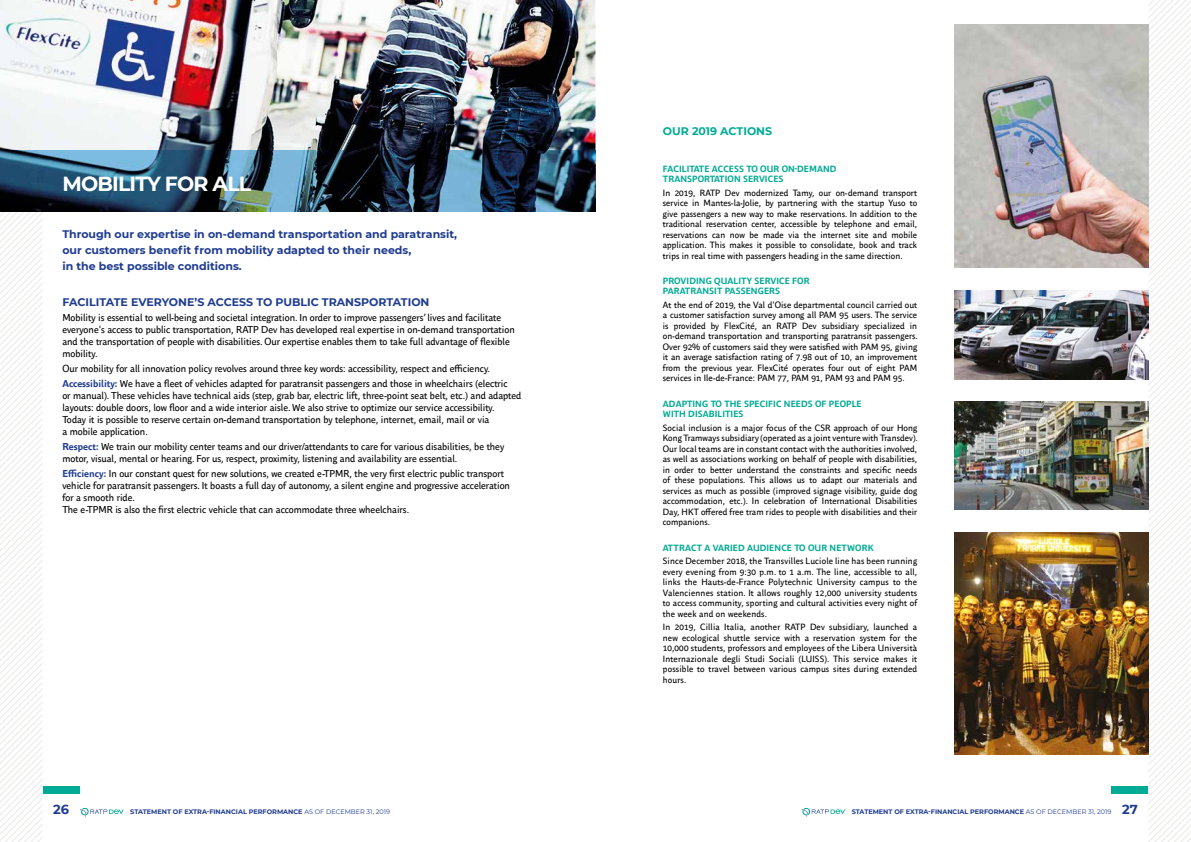
<style>
.page{position:relative;width:1191px;height:842px;background:#fff}
.page>*{position:absolute;margin:0;border:0;box-sizing:border-box;transform-origin:0 0}
.t1{font:700 20.4px "Montserrat";letter-spacing:-.04em;color:#fff}
.t2{font:700 13px "Montserrat";color:#1f3c90}
.t3{font:700 11px/16px "Montserrat";color:#1f3c90}
.t4{font:700 11px "Montserrat";color:#00ab95}
.t5{font:10px/12px "Parisine Office";color:#000}
.t6{font:9px/10.5px "Parisine Office";letter-spacing:.01em;color:#000;text-align:justify}
.t7{font:700 9px/10px "Parisine Office";letter-spacing:.01em;color:#00ab95}
.t8{font:700 6.5px "Montserrat";color:#1f3c90}
.s1{font-weight:700;color:#1f3c90}
.s2{font-weight:400}
</style>
<div class="page">
<svg style="left:0;top:211px;width:43px;height:631px"></svg>
<svg style="left:1148px;top:0;width:43px;height:842px"></svg>
<div style="left:43px;top:786px;width:36px;height:7px;background:#00ab95"></div>
<div style="left:1111px;top:786px;width:37px;height:7px;background:#00ab95"></div>
<img style="left:0;top:0;width:595px;height:150px">
<img style="left:0;top:150px;width:595px;height:61px">
<img style="left:954px;top:532px;width:194px;height:222px">
<img style="left:954px;top:290px;width:194px;height:89px">
<img style="left:954px;top:402px;width:194px;height:107px">
<img style="left:954px;top:24px;width:194px;height:244px">
<svg style="left:80px;top:808px;width:44px;height:9px"></svg>
<svg style="left:801px;top:808px;width:44px;height:9px"></svg>
<h1 class="t1" style="left:62px;top:169px;width:190px">MOBILITY FOR ALL</h1>
<p class="t3" style="left:62px;top:225px;width:396px">Through our expertise in on-demand transportation and paratransit, our customers benefit from mobility adapted to their needs,<br>in the best possible conditions.</p>
<p class="t3" style="left:62px;top:294px;width:369px">FACILITATE EVERYONE’S ACCESS TO PUBLIC TRANSPORTATION</p>
<p class="t5" style="left:62px;top:311px;width:454px">Mobility is essential to well-being and societal integration. In order to improve passengers’ lives and facilitate everyone's access to public transportation, RATP Dev has developed real expertise in on-demand transportation and the transportation of people with disabilities. Our expertise enables them to take full advantage of flexible mobility.</p>
<p class="t5" style="left:62px;top:361px;width:447px;line-height:14.8px">Our mobility for all innovation policy revolves around three key words: accessibility, respect and efficiency.<br><span class="s1">Accessibility:</span> We have a fleet of vehicles adapted for paratransit passengers and those in wheelchairs (electric</p>
<p class="t5" style="left:62px;top:389px;width:460px">or manual). These vehicles have technical aids (step, grab bar, electric lift, three-point seat belt, etc.) and adapted layouts: double doors, low floor and a wide interior aisle. We also strive to optimize our service accessibility.<br>Today it is possible to reserve certain on-demand transportation by telephone, internet, email, mail or via<br>a mobile application.</p>
<p class="t5" style="left:62px;top:440px;width:443px"><span class="s1">Respect:</span> We train our mobility center teams and our driver/attendants to care for various disabilities, be they motor, visual, mental or hearing. For us, respect, proximity, listening and availability are essential.</p>
<p class="t5" style="left:62px;top:467px;width:449px"><span class="s1">Efficiency:</span> In our constant quest for new solutions, we created e-TPMR, the very first electric public transport vehicle for paratransit passengers. It boasts a full day of autonomy, a silent engine and progressive acceleration for a smooth ride.<br>The e-TPMR is also the first electric vehicle that can accommodate three wheelchairs.</p>
<p class="t4" style="left:663px;top:123px;width:111px">OUR 2019 ACTIONS</p>
<p class="t7" style="left:663px;top:164px;width:175px">FACILITATE ACCESS TO OUR ON-DEMAND<br>TRANSPORTATION SERVICES</p>
<p class="t6" style="left:663px;top:187px;width:256px">In 2019, RATP Dev modernized Tamy, our on-demand transport service in Mantes-la-Jolie, by partnering with the startup Yuso to give passengers a new way to make reservations. In addition to the traditional reservation center, accessible by telephone and email, reservations can now be made via the internet site and mobile application. This makes it possible to consolidate, book and track trips in real time with passengers heading in the same direction.</p>
<p class="t7" style="left:663px;top:276px;width:148px">PROVIDING QUALITY SERVICE FOR<br>PARATRANSIT PASSENGERS</p>
<p class="t6" style="left:663px;top:299px;width:256px">At the end of 2019, the Val d'Oise departmental council carried out a customer satisfaction survey among all PAM 95 users. The service is provided by FlexCité, an RATP Dev subsidiary specialized in on-demand transportation and transporting paratransit passengers.<br>Over 92% of customers said they were satisfied with PAM 95, giving it an average satisfaction rating of 7.98 out of 10, an improvement from the previous year. FlexCité operates four out of eight PAM services in Ile-de-France: PAM 77, PAM 91, PAM 93 and PAM 95.</p>
<p class="t7" style="left:663px;top:399px;width:200px">ADAPTING TO THE SPECIFIC NEEDS OF PEOPLE<br>WITH DISABILITIES</p>
<p class="t6" style="left:663px;top:422px;width:256px">Social inclusion is a major focus of the CSR approach of our Hong Kong Tramways subsidiary (operated as a joint venture with Transdev).<br>Our local teams are in constant contact with the authorities involved, as well as associations working on behalf of people with disabilities, in order to better understand the constraints and specific needs of these populations. This allows us to adapt our materials and services as much as possible (improved signage visibility, guide dog accommodation, etc.). In celebration of International Disabilities Day, HKT offered free tram rides to people with disabilities and their companions.</p>
<p class="t7" style="left:663px;top:542px;width:212px">ATTRACT A VARIED AUDIENCE TO OUR NETWORK</p>
<p class="t6" style="left:663px;top:555px;width:256px">Since December 2018, the Transvilles Luciole line has been running every evening from 9:30 p.m. to 1 a.m. The line, accessible to all, links the Hauts-de-France Polytechnic University campus to the Valenciennes station. It allows roughly 12,000 university students to access community, sporting and cultural activities every night of the week and on weekends.</p>
<p class="t6" style="left:663px;top:621px;width:256px">In 2019, Cillia Italia, another RATP Dev subsidiary, launched a new ecological shuttle service with a reservation system for the 10,000 students, professors and employees of the Libera Università Internazionale degli Studi Sociali (LUISS). This service makes it possible to travel between various campus sites during extended hours.</p>
<h2 class="t2" style="left:53px;top:800px;width:17px">26</h2>
<h2 class="t2" style="left:1122px;top:800px;width:17px">27</h2>
<p class="t8" style="left:130px;top:807px;width:261px">STATEMENT OF EXTRA-FINANCIAL PERFORMANCE <span class="s2">AS OF DECEMBER 31, 2019</span></p>
<p class="t8" style="left:851px;top:807px;width:261px">STATEMENT OF EXTRA-FINANCIAL PERFORMANCE <span class="s2">AS OF DECEMBER 31, 2019</span></p>
</div>
